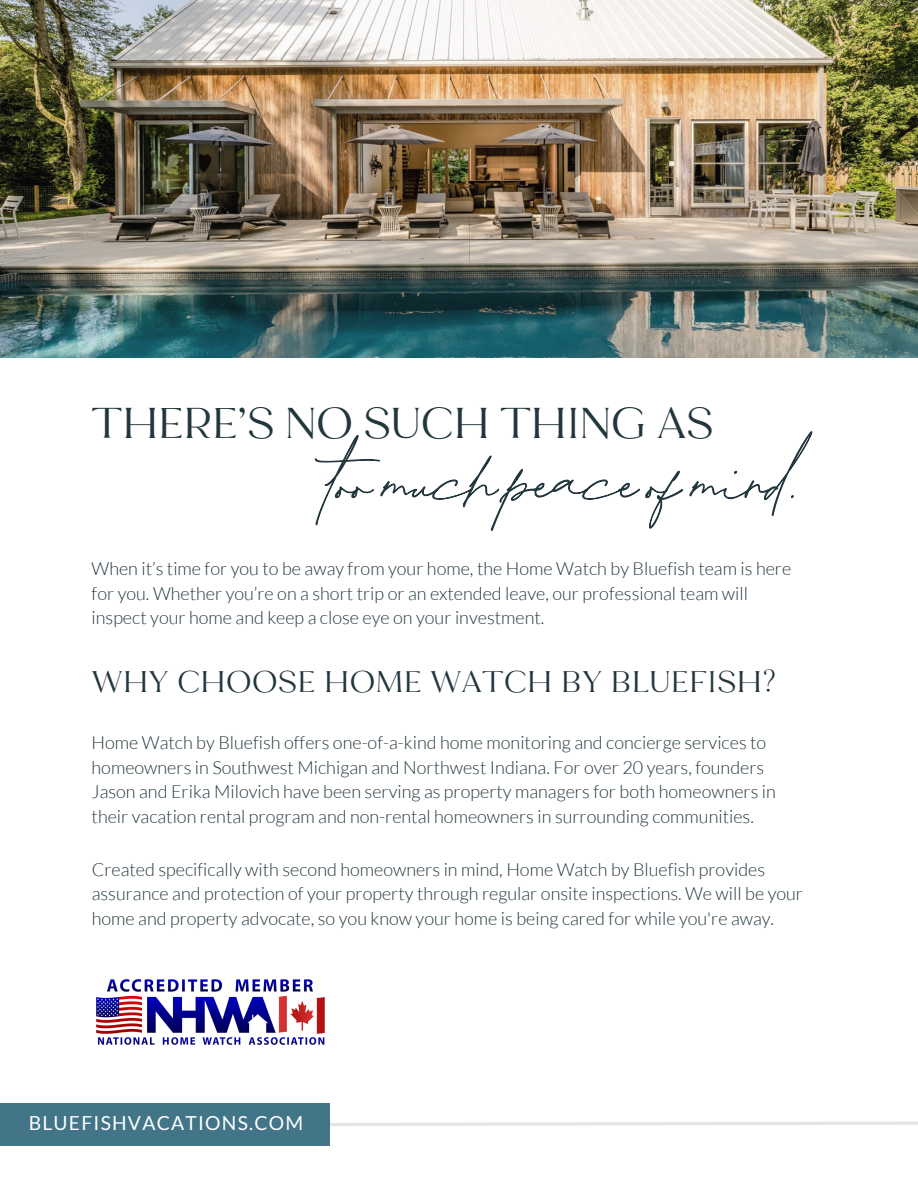
<style>
.page{position:relative;width:918px;height:1188px;background:#fff}
.page>*{position:absolute;margin:0;border:0;box-sizing:border-box;transform-origin:0 0}
.t1{font:49.8px "Harlow Duo Serif Plain";color:#22363d}
.t2{font:34.5px "Harlow Duo Serif Plain";letter-spacing:.02em;color:#22363d}
.t3{font:19.35px "Lato";letter-spacing:.065em;color:#fff}
.t4{font:300 18px/24.8px "Lato";color:#22363d}
</style>
<div class="page">
<svg style="left:329px;top:1120px;width:589px;height:8px"></svg>
<div style="left:0;top:1103px;width:329px;height:43px;background:#417587"></div>
<img style="left:0;top:0;width:918px;height:358px">
<img style="left:96px;top:979px;width:229px;height:66px">
<svg style="left:314px;top:431px;width:499px;height:100px"></svg>
<p class="t1" style="left:92px;top:392px;width:623px">THERE’S NO SUCH THING AS</p>
<p class="t4" style="left:92px;top:556px;width:701px">When it’s time for you to be away from your home, the Home Watch by Bluefish team is here for you. Whether you’re on a short trip or an extended leave, our professional team will inspect your home and keep a close eye on your investment.</p>
<p class="t2" style="left:92px;top:660px;width:686px">WHY CHOOSE HOME WATCH BY BLUEFISH?</p>
<p class="t4" style="left:92px;top:729px;width:686px">Home Watch by Bluefish offers one-of-a-kind home monitoring and concierge services to homeowners in Southwest Michigan and Northwest Indiana. For over 20 years, founders Jason and Erika Milovich have been serving as property managers for both homeowners in their vacation rental program and non-rental homeowners in surrounding communities.</p>
<p class="t4" style="left:92px;top:856px;width:713px">Created specifically with second homeowners in mind, Home Watch by Bluefish provides assurance and protection of your property through regular onsite inspections. We will be your home and property advocate, so you know your home is being cared for while you're away.</p>
<p class="t3" style="left:29px;top:1111px;width:276px">BLUEFISHVACATIONS.COM</p>
</div>
